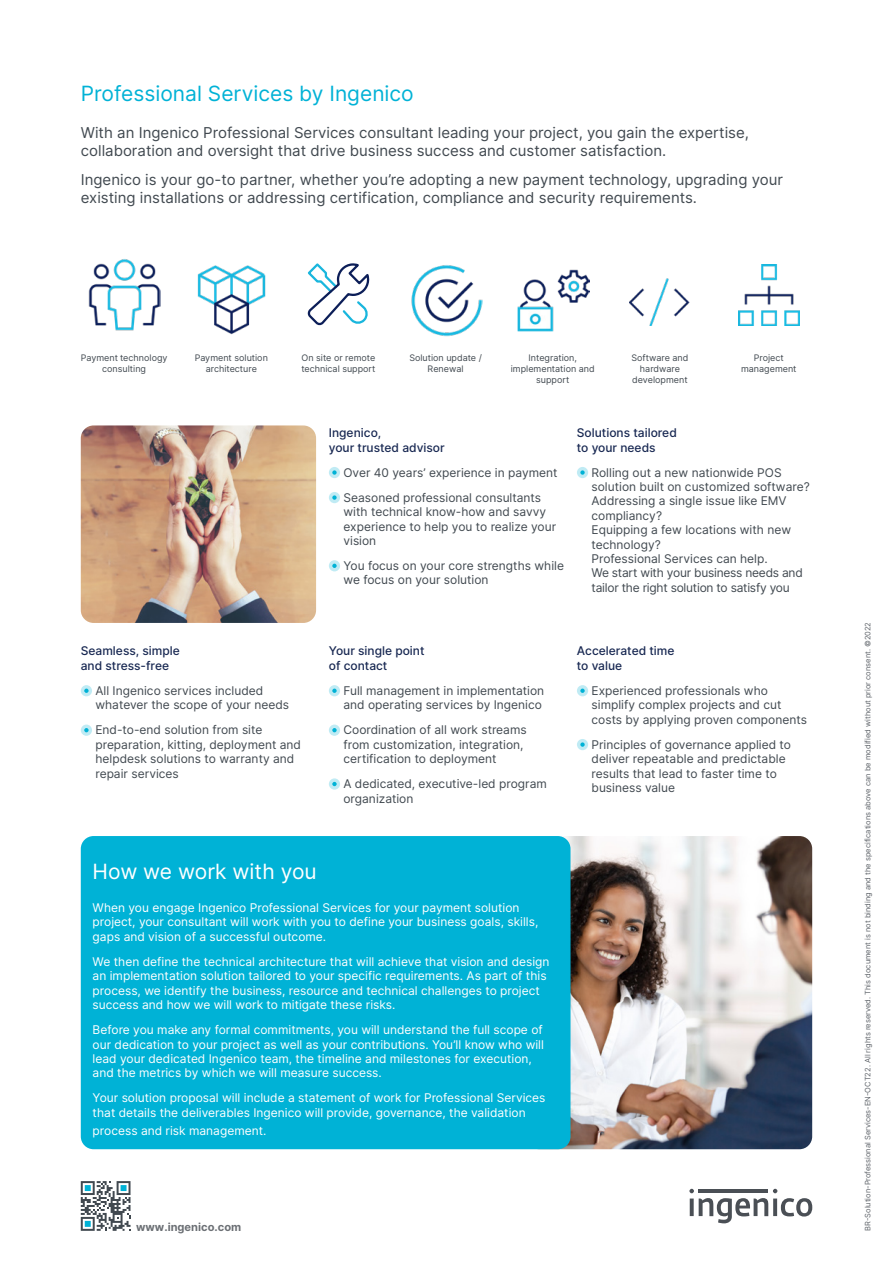
<style>
.page{position:relative;width:893px;height:1263px;background:#fff}
.page>*{position:absolute;margin:0;border:0;box-sizing:border-box;transform-origin:0 0}
.SUBTITLE{font:21px "Inter";color:#00b2d6}
.SUBTITLE-2{font:21px "Inter";color:#fff}
.TEXT{font:15px/18px "Inter";color:#414950}
.TEXT-2{font:12px/14.4px "Inter";color:#414950}
.TEXT-3{font:12px/14.4px "Inter";color:#fff}
.TEXT-4{font:500 12px/14.4px "Inter";color:#182852}
.t1{font:700 11.1px "Inter";color:#6c7075}
.t2{font:9px/10.8px "Inter";color:#414950;text-align:center}
.TAB{font:7.5px "Inter";color:#5c6167}
</style>
<div class="page">
<svg style="left:81px;top:1181px;width:50px;height:50px"></svg>
<svg style="left:689px;top:1189px;width:123px;height:34px"></svg>
<img style="left:561px;top:836px;width:251px;height:313px">
<div style="left:329px;top:467px;width:11px;height:11px;background:#c0ebf4;border-radius:50%"></div>
<svg style="left:332px;top:470px;width:5px;height:5px"></svg>
<div style="left:329px;top:492px;width:11px;height:11px;background:#c0ebf4;border-radius:50%"></div>
<svg style="left:332px;top:495px;width:5px;height:5px"></svg>
<div style="left:329px;top:560px;width:11px;height:11px;background:#c0ebf4;border-radius:50%"></div>
<svg style="left:332px;top:564px;width:5px;height:4px"></svg>
<div style="left:577px;top:467px;width:11px;height:11px;background:#c0ebf4;border-radius:50%"></div>
<svg style="left:580px;top:470px;width:5px;height:5px"></svg>
<div style="left:81px;top:685px;width:11px;height:11px;background:#c0ebf4;border-radius:50%"></div>
<svg style="left:84px;top:689px;width:5px;height:4px"></svg>
<svg style="left:81px;top:724px;width:11px;height:12px"></svg>
<svg style="left:84px;top:728px;width:5px;height:4px"></svg>
<div style="left:329px;top:685px;width:11px;height:11px;background:#c0ebf4;border-radius:50%"></div>
<svg style="left:332px;top:689px;width:5px;height:4px"></svg>
<svg style="left:329px;top:724px;width:11px;height:12px"></svg>
<svg style="left:332px;top:728px;width:5px;height:4px"></svg>
<svg style="left:329px;top:778px;width:11px;height:12px"></svg>
<svg style="left:332px;top:782px;width:5px;height:4px"></svg>
<div style="left:577px;top:685px;width:11px;height:11px;background:#c0ebf4;border-radius:50%"></div>
<svg style="left:580px;top:689px;width:5px;height:4px"></svg>
<div style="left:577px;top:739px;width:11px;height:11px;background:#c0ebf4;border-radius:50%"></div>
<svg style="left:580px;top:742px;width:5px;height:5px"></svg>
<div style="left:81px;top:836px;width:489px;height:313px;background:#00b2d6;border-radius:13px"></div>
<img style="left:81px;top:425px;width:235px;height:198px">
<svg style="left:115px;top:330px;width:19px;height:1px"></svg>
<img style="left:88px;top:259px;width:72px;height:71px">
<img style="left:197px;top:265px;width:69px;height:70px">
<svg style="left:307px;top:263px;width:63px;height:63px"></svg>
<img style="left:629px;top:278px;width:61px;height:48px">
<img style="left:738px;top:265px;width:61px;height:61px">
<img style="left:411px;top:265px;width:71px;height:71px">
<img style="left:518px;top:269px;width:72px;height:62px">
<p class="SUBTITLE" style="left:81px;top:78px;width:335px">Professional Services by Ingenico</p>
<p class="TEXT" style="left:81px;top:123px;width:670px">With an Ingenico Professional Services consultant leading your project, you gain the expertise, collaboration and oversight that drive business success and customer satisfaction.</p>
<p class="TEXT" style="left:81px;top:170px;width:704px">Ingenico is your go-to partner, whether you’re adopting a new payment technology, upgrading your existing installations or addressing certification, compliance and security requirements.</p>
<p class="t2" style="left:195px;top:352px;width:75px">Payment solution architecture</p>
<p class="t2" style="left:409px;top:352px;width:74px">Solution update /<br>Renewal</p>
<p class="t2" style="left:631px;top:352px;width:58px">Software and hardware development</p>
<p class="t2" style="left:741px;top:352px;width:57px">Project management</p>
<p class="t2" style="left:81px;top:352px;width:88px">Payment technology consulting</p>
<p class="t2" style="left:301px;top:352px;width:76px;text-align:left">On site or remote technical support</p>
<p class="t2" style="left:511px;top:352px;width:85px">Integration, implementation and support</p>
<p class="TEXT-4" style="left:81px;top:644px;width:101px">Seamless, simple and stress-free</p>
<p class="TEXT-2" style="left:95px;top:683px;width:195px">All Ingenico services included whatever the scope of your needs</p>
<p class="TEXT-2" style="left:95px;top:722px;width:207px">End-to-end solution from site preparation, kitting, deployment and helpdesk solutions to warranty and repair services</p>
<p class="TEXT-4" style="left:329px;top:425px;width:117px">Ingenico,<br>your trusted advisor</p>
<p class="TEXT-2" style="left:343px;top:465px;width:216px">Over 40 years’ experience in payment</p>
<p class="TEXT-2" style="left:343px;top:490px;width:214px">Seasoned professional consultants with technical know-how and savvy experience to help you to realize your vision</p>
<p class="TEXT-2" style="left:343px;top:558px;width:222px">You focus on your core strengths while we focus on your solution</p>
<p class="TEXT-4" style="left:577px;top:425px;width:101px">Solutions tailored to your needs</p>
<p class="TEXT-2" style="left:591px;top:465px;width:220px">Rolling out a new nationwide POS solution built on customized software?<br>Addressing a single issue like EMV compliancy?<br>Equipping a few locations with new technology?<br>Professional Services can help.<br>We start with your business needs and tailor the right solution to satisfy you</p>
<p class="TEXT-4" style="left:329px;top:644px;width:97px">Your single point of contact</p>
<p class="TEXT-2" style="left:343px;top:683px;width:202px">Full management in implementation and operating services by Ingenico</p>
<p class="TEXT-2" style="left:343px;top:722px;width:185px">Coordination of all work streams from customization, integration, certification to deployment</p>
<p class="TEXT-2" style="left:343px;top:776px;width:205px">A dedicated, executive-led program organization</p>
<p class="TEXT-4" style="left:577px;top:644px;width:99px">Accelerated time to value</p>
<p class="TEXT-2" style="left:591px;top:683px;width:217px">Experienced professionals who simplify complex projects and cut costs by applying proven components</p>
<p class="TEXT-2" style="left:591px;top:737px;width:201px">Principles of governance applied to deliver repeatable and predictable results that lead to faster time to business value</p>
<p class="SUBTITLE-2" style="left:93px;top:855px;width:226px">How we work with you</p>
<p class="TEXT-3" style="left:93px;top:900px;width:447px">When you engage Ingenico Professional Services for your payment solution project, your consultant will work with you to define your business goals, skills, gaps and vision of a successful outcome.</p>
<p class="TEXT-3" style="left:93px;top:954px;width:458px">We then define the technical architecture that will achieve that vision and design an implementation solution tailored to your specific requirements. As part of this process, we identify the business, resource and technical challenges to project success and how we will work to mitigate these risks.</p>
<p class="TEXT-3" style="left:93px;top:1022px;width:453px">Before you make any formal commitments, you will understand the full scope of our dedication to your project as well as your contributions. You’ll know who will lead your dedicated Ingenico team, the timeline and milestones for execution, and the metrics by which we will measure success.</p>
<p class="TEXT-3" style="left:93px;top:1090px;width:454px">Your solution proposal will include a statement of work for Professional Services that details the deliverables Ingenico will provide, governance, the validation</p>
<p class="TEXT-3" style="left:93px;top:1123px;width:175px">process and risk management.</p>
<p class="t1" style="left:136px;top:1219px;width:107px">www.ingenico.com</p>
<p class="TAB" style="left:862px;top:1231px;width:610px;rotate:-90deg">BR-Solution-Professional Services-EN-OCT22. All rights reserved. This document is not binding and the specifications above can be modified without prior consent. ©2022</p>
</div>
